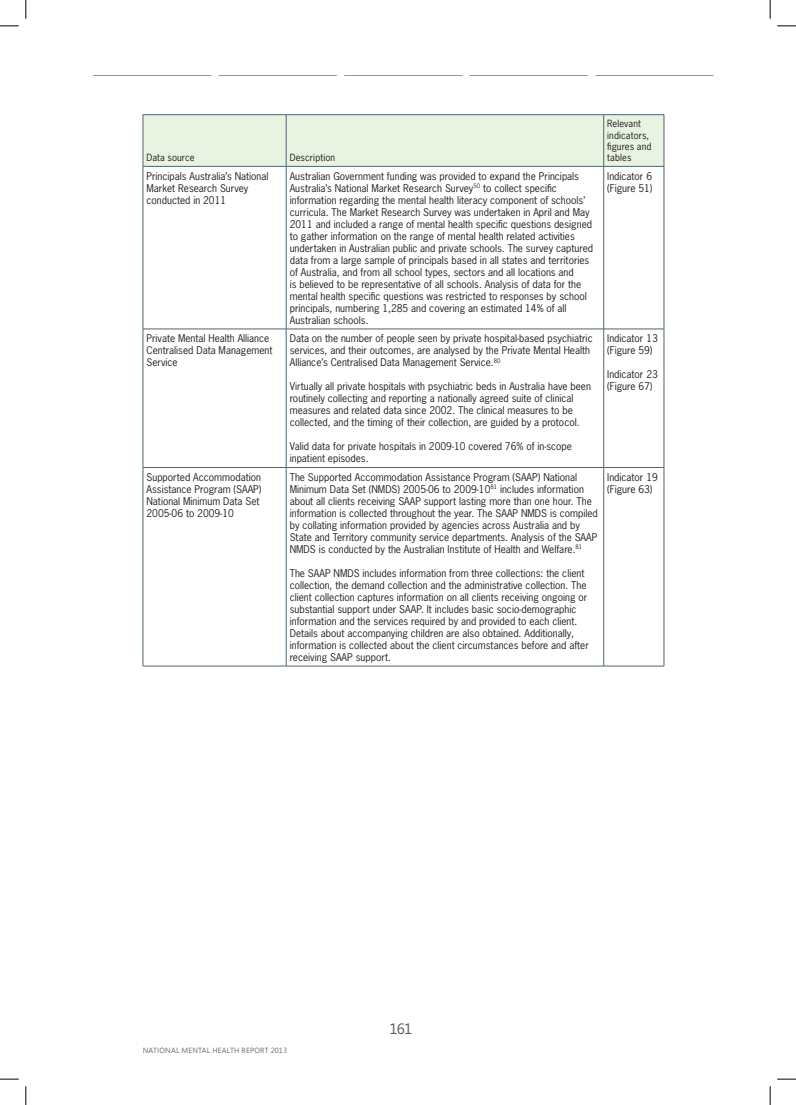
<style>
.page{position:relative;width:796px;height:1105px;background:#fff}
.page>*{position:absolute;margin:0;border:0;box-sizing:border-box;transform-origin:0 0}
.t1{font:15px "Segoe";color:#595a5a}
.Table_Body_1{font:10px/12px "News Gothic Std";color:#231f20}
.Table_Header_2{font:9.38px/11.2px "News Gothic Std";letter-spacing:.01em;color:#231f20}
.t2{font:7.5px "Segoe UI";letter-spacing:.02em;color:#6d6f71}
</style>
<div class="page">
<svg style="left:93px;top:75px;width:620px;height:1px"></svg>
<div style="left:144px;top:115px;width:520px;height:51px;background:#e8f3e2"></div>
<svg style="left:144px;top:167px;width:520px;height:498px"></svg>
<hr style="left:143px;top:166px;width:1px;height:163px;background:#4e6571">
<hr style="left:286px;top:166px;width:1px;height:163px;background:#4e6571">
<hr style="left:603px;top:166px;width:1px;height:163px;background:#4e6571">
<hr style="left:664px;top:166px;width:1px;height:163px;background:#4e6571">
<hr style="left:143px;top:328px;width:143px;height:1px;background:#4e6571">
<hr style="left:143px;top:329px;width:1px;height:138px;background:#4e6571">
<hr style="left:286px;top:328px;width:318px;height:1px;background:#4e6571">
<hr style="left:286px;top:329px;width:1px;height:138px;background:#4e6571">
<hr style="left:604px;top:328px;width:60px;height:1px;background:#4e6571">
<hr style="left:603px;top:329px;width:1px;height:138px;background:#4e6571">
<hr style="left:664px;top:329px;width:1px;height:138px;background:#4e6571">
<hr style="left:143px;top:467px;width:143px;height:1px;background:#4e6571">
<hr style="left:143px;top:467px;width:1px;height:198px;background:#4e6571">
<hr style="left:286px;top:467px;width:318px;height:1px;background:#4e6571">
<hr style="left:286px;top:467px;width:1px;height:198px;background:#4e6571">
<hr style="left:604px;top:467px;width:60px;height:1px;background:#4e6571">
<hr style="left:603px;top:467px;width:1px;height:198px;background:#4e6571">
<hr style="left:664px;top:467px;width:1px;height:198px;background:#4e6571">
<hr style="left:143px;top:665px;width:143px;height:1px;background:#4e6571">
<hr style="left:286px;top:665px;width:318px;height:1px;background:#4e6571">
<hr style="left:604px;top:665px;width:60px;height:1px;background:#4e6571">
<hr style="left:286px;top:115px;width:1px;height:51px;background:#4e6571">
<hr style="left:603px;top:115px;width:1px;height:51px;background:#4e6571">
<hr style="left:143px;top:114px;width:143px;height:1px;background:#4e6571">
<hr style="left:143px;top:115px;width:1px;height:51px;background:#4e6571">
<hr style="left:286px;top:114px;width:318px;height:1px;background:#4e6571">
<hr style="left:604px;top:114px;width:60px;height:1px;background:#4e6571">
<hr style="left:664px;top:115px;width:1px;height:51px;background:#4e6571">
<hr style="left:143px;top:166px;width:143px;height:1px;background:#4e6571">
<hr style="left:286px;top:166px;width:318px;height:1px;background:#4e6571">
<hr style="left:604px;top:166px;width:60px;height:1px;background:#4e6571">
<svg style="left:0;top:25px;width:19px;height:2px"></svg>
<svg style="left:777px;top:25px;width:19px;height:2px"></svg>
<svg style="left:0;top:1078px;width:19px;height:1px"></svg>
<svg style="left:777px;top:1078px;width:19px;height:1px"></svg>
<svg style="left:25px;top:0;width:2px;height:19px"></svg>
<svg style="left:25px;top:1086px;width:2px;height:18px"></svg>
<svg style="left:769px;top:0;width:2px;height:19px"></svg>
<svg style="left:769px;top:1086px;width:2px;height:18px"></svg>
<p class="Table_Header_2" style="left:146px;top:152px;width:50px">Data source</p>
<p class="Table_Header_2" style="left:290px;top:152px;width:47px">Description</p>
<p class="Table_Header_2" style="left:607px;top:118px;width:46px">Relevant indicators, figures and tables</p>
<p class="Table_Body_1" style="left:146px;top:169px;width:123px">Principals Australia’s National<br>Market Research Survey conducted in 2011</p>
<p class="Table_Body_1" style="left:290px;top:169px;width:305px">Australian Government funding was provided to expand the Principals Australia’s National Market Research Survey<sup>50</sup> to collect specific information regarding the mental health literacy component of schools’ curricula. The Market Research Survey was undertaken in April and May 2011 and included a range of mental health specific questions designed to gather information on the range of mental health related activities undertaken in Australian public and private schools. The survey captured data from a large sample of principals based in all states and territories of Australia, and from all school types, sectors and all locations and<br>is believed to be representative of all schools. Analysis of data for the mental health specific questions was restricted to responses by school principals, numbering 1,285 and covering an estimated 14% of all Australian schools.</p>
<p class="Table_Body_1" style="left:607px;top:169px;width:47px">Indicator 6 (Figure 51)</p>
<p class="Table_Body_1" style="left:146px;top:332px;width:128px">Private Mental Health Alliance<br>Centralised Data Management<br>Service</p>
<p class="Table_Body_1" style="left:290px;top:332px;width:304px">Data on the number of people seen by private hospital‑based psychiatric services, and their outcomes, are analysed by the Private Mental Health<br>Alliance’s Centralised Data Management Service.<sup>80</sup></p>
<p class="Table_Body_1" style="left:290px;top:380px;width:303px">Virtually all private hospitals with psychiatric beds in Australia have been routinely collecting and reporting a nationally agreed suite of clinical measures and related data since 2002. The clinical measures to be collected, and the timing of their collection, are guided by a protocol.</p>
<p class="Table_Body_1" style="left:290px;top:440px;width:284px">Valid data for private hospitals in 2009‑10 covered 76% of in‑scope inpatient episodes.</p>
<p class="Table_Body_1" style="left:607px;top:332px;width:52px">Indicator 13 (Figure 59)</p>
<p class="Table_Body_1" style="left:607px;top:368px;width:52px">Indicator 23 (Figure 67)</p>
<p class="Table_Body_1" style="left:146px;top:470px;width:116px">Supported Accommodation<br>Assistance Program (SAAP)<br>National Minimum Data Set<br>2005‑06 to 2009‑10</p>
<p class="Table_Body_1" style="left:290px;top:470px;width:310px">The Supported Accommodation Assistance Program (SAAP) National Minimum Data Set (NMDS) 2005‑06 to 2009‑10<sup>81</sup> includes information about all clients receiving SAAP support lasting more than one hour. The information is collected throughout the year. The SAAP NMDS is compiled by collating information provided by agencies across Australia and by State and Territory community service departments. Analysis of the SAAP NMDS is conducted by the Australian Institute of Health and Welfare.<sup>81</sup></p>
<p class="Table_Body_1" style="left:290px;top:566px;width:301px">The SAAP NMDS includes information from three collections: the client collection, the demand collection and the administrative collection. The client collection captures information on all clients receiving ongoing or substantial support under SAAP. It includes basic socio‑demographic information and the services required by and provided to each client.<br>Details about accompanying children are also obtained. Additionally, information is collected about the client circumstances before and after receiving SAAP support.</p>
<p class="Table_Body_1" style="left:607px;top:470px;width:52px">Indicator 19 (Figure 63)</p>
<p class="t2" style="left:143px;top:1044px;width:146px">NATIONAL MENTAL HEALTH REPORT 2013</p>
<h1 class="t1" style="left:389px;top:1018px;width:24px">161</h1>
</div>
